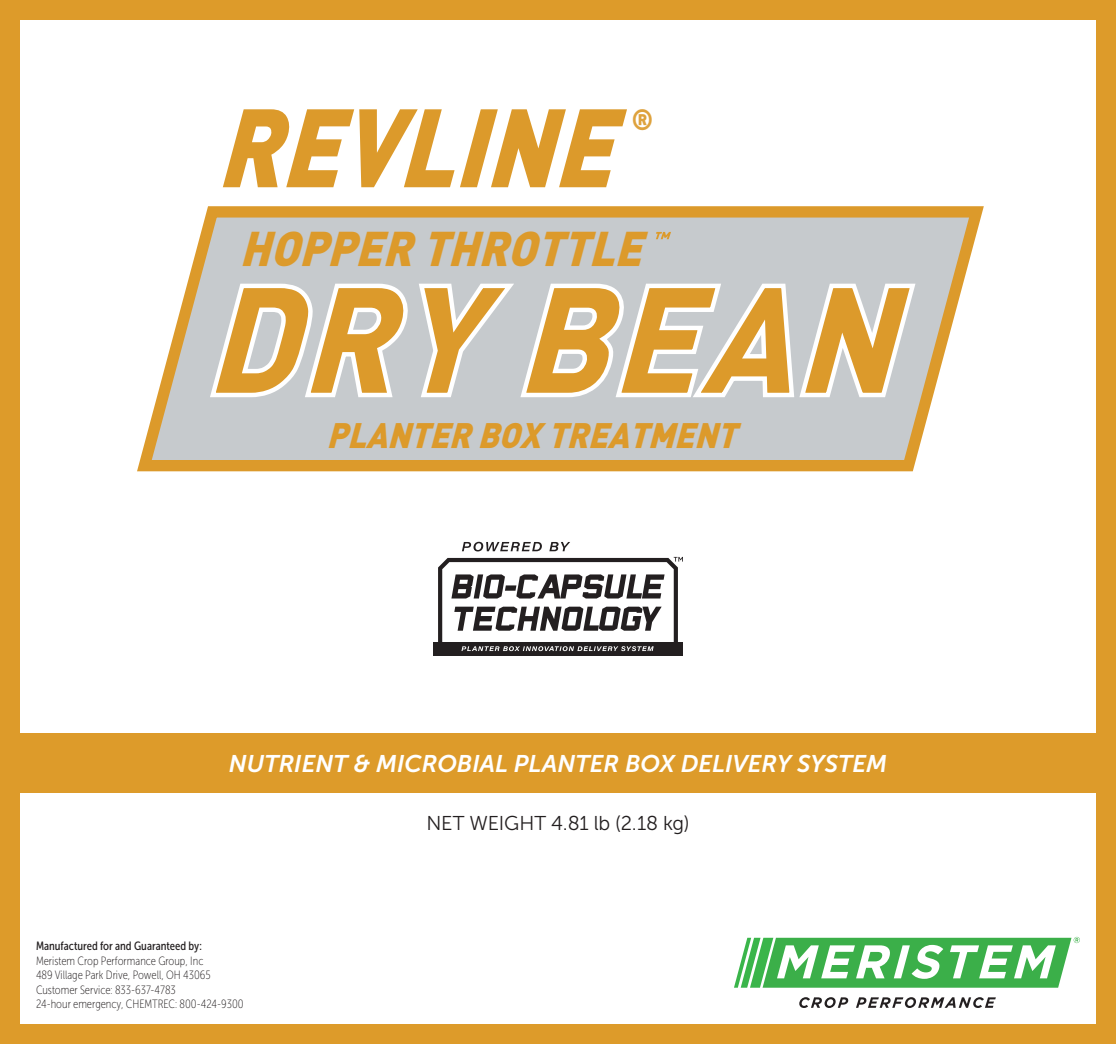
<style>
.page{position:relative;width:1116px;height:1044px;background:#fff}
.page>*{position:absolute;margin:0;border:0;box-sizing:border-box;transform-origin:0 0}
.t1{font:italic 900 153px "DIN";color:#dc9a2b;scale:.95 1}
.t2{font:italic 900 109.4px "DIN";color:#dc9a2b;scale:.89 1}
.t3{font:italic 900 48px "DIN";color:#dc9a2b;scale:.93 1}
.t4{font:italic 900 35px "DIN";color:#dc9a2b;scale:.93 1}
.t5{font:900 29px "DIN";color:#dea23d;scale:.89 1}
.t6{font:italic 24px "Museo Sans 700";color:#fff}
.t7{font:20px "Museo Sans 300";letter-spacing:-.01em;color:#231f20}
.t8{font:12px/14.4px "Museo Sans Cond 100";color:#231f20}
.t9{font:12px "Museo Sans Cond 500";color:#231f20}
</style>
<div class="page">
<div style="left:0;top:0;width:1116px;height:1044px;border:20px solid #dd9b2a"></div>
<svg style="left:137px;top:206px;width:847px;height:266px;background:#cdc9c0"></svg>
<svg style="left:656px;top:232px;width:15px;height:7px"></svg>
<div style="left:0;top:733px;width:1116px;height:60px;background:#dd9b2a"></div>
<div style="left:433px;top:642px;width:250px;height:14px;background:#231f20"></div>
<svg style="left:438px;top:557px;width:245px;height:95px"></svg>
<svg style="left:462px;top:542px;width:80px;height:9px"></svg>
<svg style="left:549px;top:542px;width:21px;height:9px"></svg>
<svg style="left:799px;top:997px;width:49px;height:11px"></svg>
<svg style="left:856px;top:997px;width:140px;height:11px"></svg>
<svg style="left:734px;top:937px;width:346px;height:51px"></svg>
<h2 class="t2" style="left:216px;top:74px;width:486px">REVLINE</h2>
<h3 class="t5" style="left:632px;top:100px;width:25px">®</h3>
<h3 class="t3" style="left:240px;top:217px;width:451px">HOPPERTHROTTLE</h3>
<h1 class="t1" style="left:202px;top:237px;width:783px">DRYBEAN</h1>
<h3 class="t4" style="left:327px;top:412px;width:454px">PLANTERBOXTREATMENT</h3>
<h3 class="t6" style="left:229px;top:750px;width:660px">NUTRIENT &amp; MICROBIAL PLANTER BOX DELIVERY SYSTEM</h3>
<p class="t9" style="left:36px;top:940px;width:167px">Manufactured for and Guaranteed by:</p>
<p class="t8" style="left:36px;top:954px;width:209px">Meristem Crop Performance Group, Inc<br>489 Village Park Drive, Powell, OH 43065<br>Customer Service: 833-637-4783<br>24-hour emergency, CHEMTREC: 800-424-9300</p>
<h3 class="t7" style="left:426px;top:812px;width:265px">NET WEIGHT 4.81 lb (2.18 kg)</h3>
</div>
